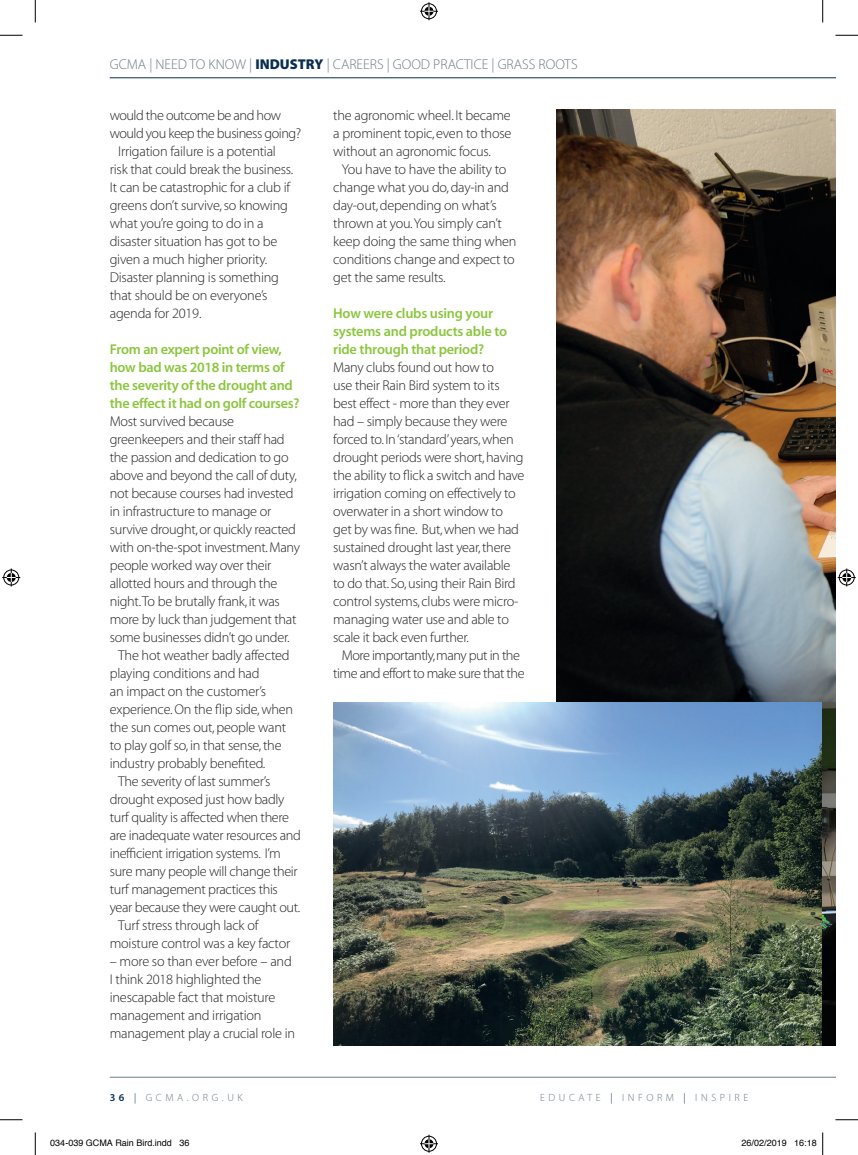
<style>
.page{position:relative;width:858px;height:1155px;background:#fff}
.page>*{position:absolute;margin:0;border:0;box-sizing:border-box;transform-origin:0 0}
.t1{font:14.25px/18px "Myriad MM 215 600";letter-spacing:-.02em;color:#231f20}
.t2{font:14.25px/18px "Myriad MM 565 600";letter-spacing:-.02em;color:#8bc63e}
.t3{font:14.25px "Myriad MM 215 600";color:#687b85}
.t4{font:10.5px "Myriad MM 215 600";letter-spacing:.34em;color:#687b85}
.t5{font:9px "Helvetica";color:#000}
.s1{font-family:"Myriad MM 830 600";color:#0a2d52}
.s2{font-family:"Myriad MM 565 600";color:#0a2d52}
.s3{color:#0a2d52}
</style>
<div class="page">
<hr style="left:110px;top:1077px;width:725px;height:1px;background:#687b85">
<hr style="left:110px;top:77px;width:725px;height:1px;background:#0a2d52">
<img style="left:556px;top:110px;width:279px;height:593px">
<img style="left:333px;top:703px;width:502px;height:342px">
<svg style="left:0;top:35px;width:22px;height:1px"></svg>
<svg style="left:835px;top:35px;width:22px;height:1px"></svg>
<svg style="left:0;top:1119px;width:22px;height:1px"></svg>
<svg style="left:835px;top:1119px;width:22px;height:1px"></svg>
<svg style="left:35px;top:0;width:1px;height:23px"></svg>
<svg style="left:35px;top:1132px;width:1px;height:23px"></svg>
<svg style="left:822px;top:0;width:1px;height:23px"></svg>
<svg style="left:822px;top:1132px;width:1px;height:23px"></svg>
<svg style="left:420px;top:2px;width:18px;height:18px"></svg>
<svg style="left:420px;top:1135px;width:18px;height:18px"></svg>
<svg style="left:2px;top:568px;width:18px;height:18px"></svg>
<svg style="left:837px;top:568px;width:18px;height:18px"></svg>
<p class="t3" style="left:110px;top:58px;width:469px">GCMA | NEED TO KNOW | <span class="s1">INDUSTRY</span> | CAREERS | GOOD PRACTICE | GRASS ROOTS</p>
<p class="t1" style="left:110px;top:107px;width:173px">would the outcome be and how</p>
<p class="t1" style="left:110px;top:125px;width:193px">would you keep the business going?</p>
<p class="t1" style="left:118px;top:143px;width:159px">Irrigation failure is a potential</p>
<p class="t1" style="left:110px;top:161px;width:185px">risk that could break the business.</p>
<p class="t1" style="left:110px;top:179px;width:182px">It can be catastrophic for a club if</p>
<p class="t1" style="left:110px;top:197px;width:179px">greens don’t survive, so knowing</p>
<p class="t1" style="left:110px;top:215px;width:155px">what you’re going to do in a</p>
<p class="t1" style="left:110px;top:233px;width:169px">disaster situation has got to be</p>
<p class="t1" style="left:110px;top:251px;width:159px">given a much higher priority.</p>
<p class="t1" style="left:110px;top:269px;width:171px">Disaster planning is something</p>
<p class="t1" style="left:110px;top:287px;width:159px">that should be on everyone’s</p>
<p class="t1" style="left:110px;top:305px;width:93px">agenda for 2019.</p>
<p class="t2" style="left:110px;top:341px;width:191px">From an expert point of view, how bad was 2018 in terms of the severity of the drought and the effect it had on golf courses?</p>
<p class="t1" style="left:110px;top:413px;width:126px">Most survived because</p>
<p class="t1" style="left:110px;top:431px;width:176px">greenkeepers and their staff had</p>
<p class="t1" style="left:110px;top:449px;width:180px">the passion and dedication to go</p>
<p class="t1" style="left:110px;top:467px;width:188px">above and beyond the call of duty,</p>
<p class="t1" style="left:110px;top:485px;width:185px">not because courses had invested</p>
<p class="t1" style="left:110px;top:503px;width:163px">in infrastructure to manage or</p>
<p class="t1" style="left:110px;top:521px;width:187px">survive drought, or quickly reacted</p>
<p class="t1" style="left:110px;top:539px;width:192px">with on-the-spot investment. Many</p>
<p class="t1" style="left:110px;top:557px;width:163px">people worked way over their</p>
<p class="t1" style="left:110px;top:575px;width:169px">allotted hours and through the</p>
<p class="t1" style="left:110px;top:593px;width:171px">night. To be brutally frank, it was</p>
<p class="t1" style="left:110px;top:611px;width:188px">more by luck than judgement that</p>
<p class="t1" style="left:110px;top:629px;width:181px">some businesses didn’t go under.</p>
<p class="t1" style="left:118px;top:647px;width:173px">The hot weather badly affected</p>
<p class="t1" style="left:110px;top:665px;width:151px">playing conditions and had</p>
<p class="t1" style="left:110px;top:683px;width:158px">an impact on the customer’s</p>
<p class="t1" style="left:110px;top:701px;width:185px">experience. On the flip side, when</p>
<p class="t1" style="left:110px;top:719px;width:178px">the sun comes out, people want</p>
<p class="t1" style="left:110px;top:737px;width:173px">to play golf so, in that sense, the</p>
<p class="t1" style="left:110px;top:755px;width:157px">industry probably benefited.</p>
<p class="t1" style="left:118px;top:773px;width:153px">The severity of last summer’s</p>
<p class="t1" style="left:110px;top:791px;width:176px">drought exposed just how badly</p>
<p class="t1" style="left:110px;top:809px;width:181px">turf quality is affected when there</p>
<p class="t1" style="left:110px;top:827px;width:192px">are inadequate water resources and</p>
<p class="t1" style="left:110px;top:845px;width:172px">inefficient irrigation systems. I’m</p>
<p class="t1" style="left:110px;top:863px;width:189px">sure many people will change their</p>
<p class="t1" style="left:110px;top:881px;width:170px">turf management practices this</p>
<p class="t1" style="left:110px;top:899px;width:192px">year because they were caught out.</p>
<p class="t1" style="left:118px;top:917px;width:142px">Turf stress through lack of</p>
<p class="t1" style="left:110px;top:935px;width:182px">moisture control was a key factor</p>
<p class="t1" style="left:110px;top:953px;width:187px">– more so than ever before – and<br>I think 2018 highlighted the inescapable fact that moisture management and irrigation management play a crucial role in</p>
<p class="t1" style="left:333px;top:107px;width:179px">the agronomic wheel. It became</p>
<p class="t1" style="left:333px;top:125px;width:180px">a prominent topic, even to those</p>
<p class="t1" style="left:333px;top:143px;width:159px">without an agronomic focus.</p>
<p class="t1" style="left:341px;top:161px;width:166px">You have to have the ability to</p>
<p class="t1" style="left:333px;top:179px;width:177px">change what you do, day-in and</p>
<p class="t1" style="left:333px;top:197px;width:165px">day-out, depending on what’s</p>
<p class="t1" style="left:333px;top:215px;width:170px">thrown at you. You simply can’t</p>
<p class="t1" style="left:333px;top:233px;width:185px">keep doing the same thing when</p>
<p class="t1" style="left:333px;top:251px;width:183px">conditions change and expect to</p>
<p class="t1" style="left:333px;top:269px;width:114px">get the same results.</p>
<p class="t2" style="left:333px;top:305px;width:175px">How were clubs using your systems and products able to ride through that period?</p>
<p class="t1" style="left:333px;top:359px;width:162px">Many clubs found out how to</p>
<p class="t1" style="left:333px;top:377px;width:168px">use their Rain Bird system to its</p>
<p class="t1" style="left:333px;top:395px;width:178px">best effect - more than they ever</p>
<p class="t1" style="left:333px;top:413px;width:176px">had – simply because they were</p>
<p class="t1" style="left:333px;top:431px;width:182px">forced to. In ‘standard’years, when</p>
<p class="t1" style="left:333px;top:449px;width:192px">drought periods were short, having</p>
<p class="t1" style="left:333px;top:467px;width:193px">the ability to flick a switch and have</p>
<p class="t1" style="left:333px;top:485px;width:184px">irrigation coming on effectively to</p>
<p class="t1" style="left:333px;top:503px;width:171px">overwater in a short window to</p>
<p class="t1" style="left:333px;top:521px;width:187px">get by was fine. But, when we had</p>
<p class="t1" style="left:333px;top:539px;width:179px">sustained drought last year, there</p>
<p class="t1" style="left:333px;top:557px;width:178px">wasn’t always the water available</p>
<p class="t1" style="left:333px;top:575px;width:184px">to do that. So, using their Rain Bird</p>
<p class="t1" style="left:333px;top:593px;width:187px">control systems, clubs were micro-</p>
<p class="t1" style="left:333px;top:611px;width:177px">managing water use and able to</p>
<p class="t1" style="left:333px;top:629px;width:137px">scale it back even further.</p>
<p class="t1" style="left:341px;top:647px;width:180px">More importantly, many put in the</p>
<p class="t1" style="left:333px;top:665px;width:193px">time and effort to make sure that the</p>
<p class="t4" style="left:110px;top:1092px;width:134px"><span class="s2">36</span> <span class="s3">|</span> GCMA.ORG.UK</p>
<p class="t4" style="left:539px;top:1092px;width:209px">EDUCATE <span class="s3">|</span> INFORM <span class="s3">|</span> INSPIRE</p>
<p class="t5" style="left:50px;top:1136px;width:141px">034-039 GCMA Rain Bird.indd 36</p>
<p class="t5" style="left:741px;top:1136px;width:77px">26/02/2019 16:18</p>
</div>
